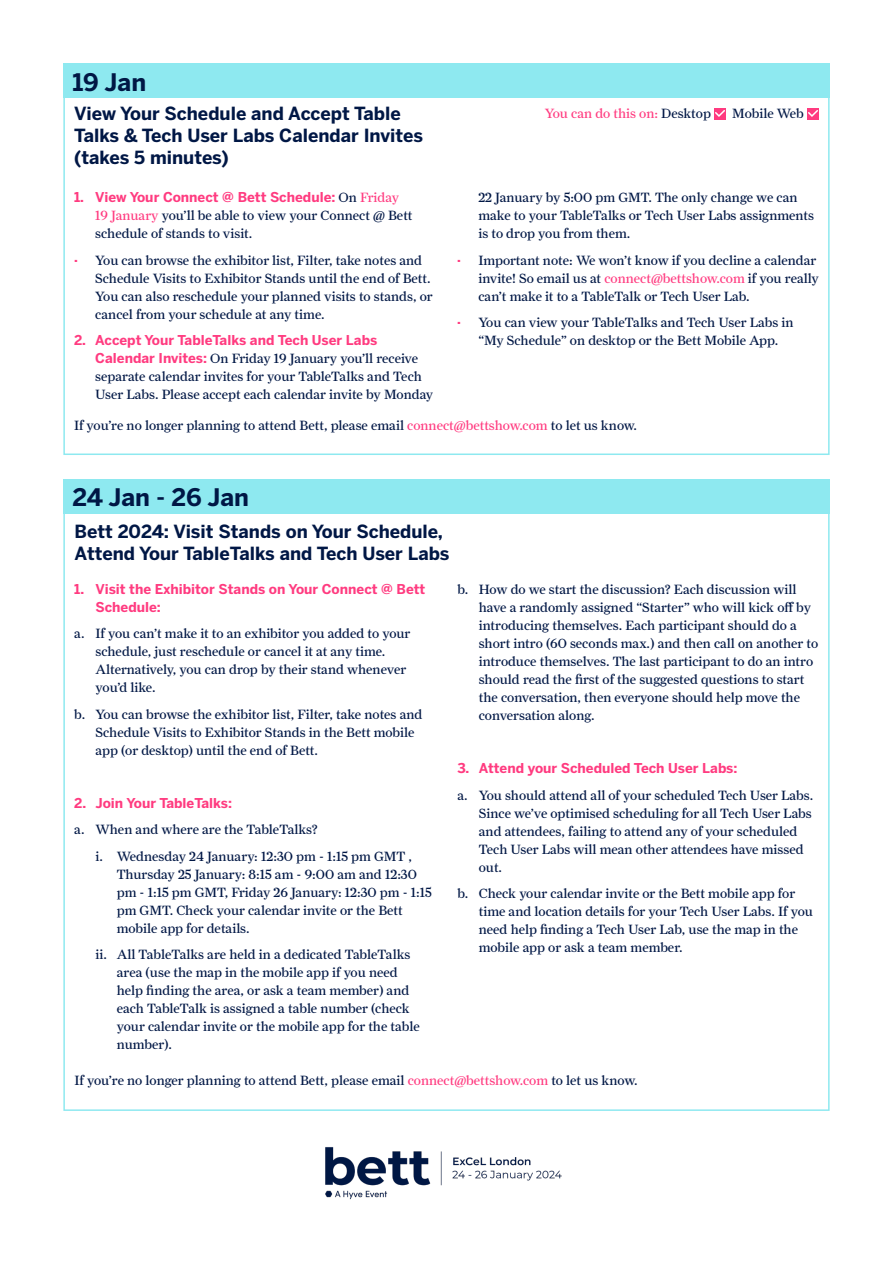
<style>
.page{position:relative;width:893px;height:1263px;background:#fff}
.page>*{position:absolute;margin:0;border:0;box-sizing:border-box;transform-origin:0 0}
.t1{font:700 24px "Benton Sans";color:#001745}
.t2{font:700 18px/21.8px "Benton Sans";color:#001745}
.t3{font:13.5px/18px "Farnham Display";color:#001745}
.t4{font:700 13.5px/18px "Benton Sans";color:#ff3b80}
.t5{font:13.5px "Farnham Display";color:#ff3b80}
.s1{font-family:"Benton Sans";font-weight:700;color:#ff3b80}
.s2{color:#ff3b80}
.s3{color:#001745}
</style>
<div class="page">
<div style="left:714px;top:108px;width:12px;height:12px;background:#ff3b80"></div>
<svg style="left:715px;top:110px;width:10px;height:7px"></svg>
<div style="left:807px;top:108px;width:12px;height:12px;background:#ff3b80"></div>
<svg style="left:808px;top:110px;width:10px;height:7px"></svg>
<div style="left:63px;top:64px;width:767px;height:34px;background:#8ee9f0"></div>
<div style="left:63px;top:479px;width:767px;height:34px;background:#8ee9f0"></div>
<img style="left:326px;top:1147px;width:236px;height:53px">
<p class="t1" style="left:72px;top:68px;width:75px">19 Jan</p>
<p class="t2" style="left:74px;top:103px;width:350px">View Your Schedule and Accept Table<br>Talks &amp; Tech User Labs Calendar Invites (takes 5 minutes)</p>
<p class="t3" style="left:95px;top:188px;width:319px;text-indent:-21px"><span class="s1">1. View Your Connect @ Bett Schedule:</span> On <span class="s2">Friday<br>19 January</span> you’ll be able to view your Connect @ Bett schedule of stands to visit.</p>
<p class="t4" style="left:74px;top:248px;width:5px">.</p>
<p class="t3" style="left:95px;top:251px;width:339px">You can browse the exhibitor list, Filter, take notes and Schedule Visits to Exhibitor Stands until the end of Bett.<br>You can also reschedule your planned visits to stands, or cancel from your schedule at any time.</p>
<p class="t3" style="left:95px;top:331px;width:340px;text-indent:-21px"><span class="s1">2. Accept Your TableTalks and Tech User Labs Calendar Invites:</span> On Friday 19 January you’ll receive separate calendar invites for your TableTalks and Tech User Labs. Please accept each calendar invite by Monday</p>
<p class="t5" style="left:545px;top:106px;width:168px">You can do this on: <span class="s3">Desktop</span></p>
<p class="t3" style="left:732px;top:104px;width:73px">Mobile Web</p>
<p class="t3" style="left:478px;top:188px;width:337px">22 January by 5:00 pm GMT. The only change we can make to your TableTalks or Tech User Labs assignments is to drop you from them.</p>
<p class="t4" style="left:457px;top:248px;width:5px">.</p>
<p class="t3" style="left:478px;top:251px;width:342px">Important note: We won’t know if you decline a calendar invite! So email us at <span class="s2">connect@bettshow.com</span> if you really can’t make it to a TableTalk or Tech User Lab.</p>
<p class="t4" style="left:457px;top:310px;width:5px">.</p>
<p class="t3" style="left:478px;top:313px;width:317px">You can view your TableTalks and Tech User Labs in “My Schedule” on desktop or the Bett Mobile App.</p>
<p class="t3" style="left:74px;top:416px;width:565px">If you’re no longer planning to attend Bett, please email <span class="s2">connect@bettshow.com</span> to let us know.</p>
<p class="t1" style="left:72px;top:483px;width:178px">24 Jan - 26 Jan</p>
<p class="t2" style="left:75px;top:520px;width:376px">Bett 2024: Visit Stands on Your Schedule,<br>Attend Your TableTalks and Tech User Labs</p>
<p class="t4" style="left:96px;top:580px;width:331px;text-indent:-21px">1. Visit the Exhibitor Stands on Your Connect @ Bett<br>Schedule:</p>
<p class="t3" style="left:96px;top:624px;width:316px;text-indent:-21px">a. If you can’t make it to an exhibitor you added to your schedule, just reschedule or cancel it at any time.<br>Alternatively, you can drop by their stand whenever you’d like.</p>
<p class="t3" style="left:96px;top:705px;width:328px;text-indent:-21px">b. You can browse the exhibitor list, Filter, take notes and<br>Schedule Visits to Exhibitor Stands in the Bett mobile app (or desktop) until the end of Bett.</p>
<p class="t4" style="left:74px;top:794px;width:159px">2. Join Your TableTalks:</p>
<p class="t3" style="left:74px;top:821px;width:245px">a. When and where are the TableTalks?</p>
<p class="t3" style="left:117px;top:847px;width:317px;text-indent:-21px">i. Wednesday 24 January: 12:30 pm - 1:15 pm GMT , Thursday 25 January: 8:15 am - 9:00 am and 12:30 pm - 1:15 pm GMT, Friday 26 January: 12:30 pm - 1:15 pm GMT. Check your calendar invite or the Bett mobile app for details.</p>
<p class="t3" style="left:117px;top:946px;width:304px;text-indent:-21px">ii. All TableTalks are held in a dedicated TableTalks area (use the map in the mobile app if you need help finding the area, or ask a team member) and each TableTalk is assigned a table number (check your calendar invite or the mobile app for the table number).</p>
<p class="t3" style="left:479px;top:580px;width:341px;text-indent:-21px">b. How do we start the discussion? Each discussion will have a randomly assigned “Starter” who will kick off by introducing themselves. Each participant should do a short intro (60 seconds max.) and then call on another to introduce themselves. The last participant to do an intro should read the first of the suggested questions to start the conversation, then everyone should help move the conversation along.</p>
<p class="t4" style="left:457px;top:759px;width:281px">3. Attend your Scheduled Tech User Labs:</p>
<p class="t3" style="left:479px;top:786px;width:336px;text-indent:-21px">a. You should attend all of your scheduled Tech User Labs.<br>Since we’ve optimised scheduling for all Tech User Labs and attendees, failing to attend any of your scheduled Tech User Labs will mean other attendees have missed out.</p>
<p class="t3" style="left:479px;top:884px;width:336px;text-indent:-21px">b. Check your calendar invite or the Bett mobile app for time and location details for your Tech User Labs. If you need help finding a Tech User Lab, use the map in the mobile app or ask a team member.</p>
<p class="t3" style="left:75px;top:1071px;width:565px">If you’re no longer planning to attend Bett, please email <span class="s2">connect@bettshow.com</span> to let us know.</p>
</div>
